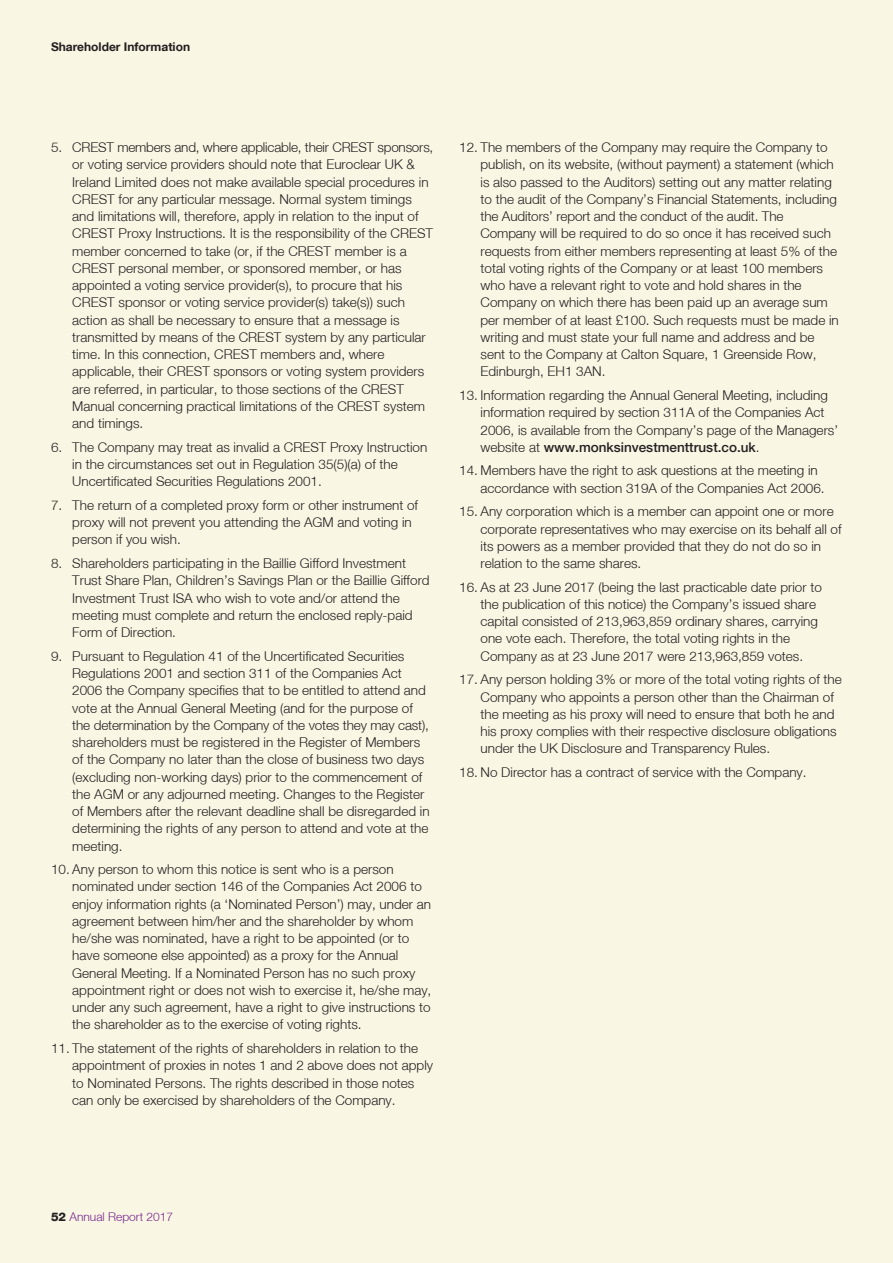
<style>
.page{position:relative;width:893px;height:1263px;background:#f9f6e4}
.page>*{position:absolute;margin:0;border:0;box-sizing:border-box;transform-origin:0 0}
.t1{font:300 13.5px/17.2px "Helvetica Neue LT";color:#231f20}
.t2{font:500 13.5px "Helvetica Neue LT Std";color:#231f20}
.t3{font:700 12px "Helvetica Neue LT";color:#231f20}
.t4{font:300 12px "Helvetica Neue LT";color:#77278d}
.s1{font-family:"Helvetica Neue LT";font-weight:300}
.s2{font-weight:800;color:#231f20}
</style>
<div class="page">
<p class="t3" style="left:51px;top:39px;width:141px">Shareholder Information</p>
<p class="t1" style="left:72px;top:138px;width:363px;text-indent:-21px">5. CREST members and, where applicable, their CREST sponsors, or voting service providers should note that Euroclear UK &amp; Ireland Limited does not make available special procedures in CREST for any particular message. Normal system timings and limitations will, therefore, apply in relation to the input of CREST Proxy Instructions. It is the responsibility of the CREST member concerned to take (or, if the CREST member is a CREST personal member, or sponsored member, or has appointed a voting service provider(s), to procure that his CREST sponsor or voting service provider(s) take(s)) such action as shall be necessary to ensure that a message is transmitted by means of the CREST system by any particular time. In this connection, CREST members and, where applicable, their CREST sponsors or voting system providers are referred, in particular, to those sections of the CREST Manual concerning practical limitations of the CREST system and timings.</p>
<p class="t1" style="left:72px;top:438px;width:357px;text-indent:-21px">6. The Company may treat as invalid a CREST Proxy Instruction in the circumstances set out in Regulation 35(5)(a) of the<br>Uncertificated Securities Regulations 2001.</p>
<p class="t1" style="left:72px;top:496px;width:347px;text-indent:-21px">7. The return of a completed proxy form or other instrument of proxy will not prevent you attending the AGM and voting in person if you wish.</p>
<p class="t1" style="left:72px;top:554px;width:359px;text-indent:-21px">8. Shareholders participating in the Baillie Gifford Investment Trust Share Plan, Children’s Savings Plan or the Baillie Gifford Investment Trust ISA who wish to vote and/or attend the meeting must complete and return the enclosed reply-paid Form of Direction.</p>
<p class="t1" style="left:72px;top:647px;width:359px;text-indent:-21px">9. Pursuant to Regulation 41 of the Uncertificated Securities Regulations 2001 and section 311 of the Companies Act 2006 the Company specifies that to be entitled to attend and vote at the Annual General Meeting (and for the purpose of the determination by the Company of the votes they may cast), shareholders must be registered in the Register of Members of the Company no later than the close of business two days (excluding non-working days) prior to the commencement of the AGM or any adjourned meeting. Changes to the Register of Members after the relevant deadline shall be disregarded in determining the rights of any person to attend and vote at the meeting.</p>
<p class="t1" style="left:72px;top:860px;width:361px;text-indent:-21px">10. Any person to whom this notice is sent who is a person nominated under section 146 of the Companies Act 2006 to enjoy information rights (a ‘Nominated Person’) may, under an agreement between him/her and the shareholder by whom he/she was nominated, have a right to be appointed (or to have someone else appointed) as a proxy for the Annual General Meeting. If a Nominated Person has no such proxy appointment right or does not wish to exercise it, he/she may, under any such agreement, have a right to give instructions to the shareholder as to the exercise of voting rights.</p>
<p class="t1" style="left:72px;top:1039px;width:362px;text-indent:-21px">11. The statement of the rights of shareholders in relation to the appointment of proxies in notes 1 and 2 above does not apply to Nominated Persons. The rights described in those notes can only be exercised by shareholders of the Company.</p>
<p class="t1" style="left:480px;top:138px;width:360px;text-indent:-21px">12. The members of the Company may require the Company to publish, on its website, (without payment) a statement (which is also passed to the Auditors) setting out any matter relating to the audit of the Company’s Financial Statements, including the Auditors’ report and the conduct of the audit. The Company will be required to do so once it has received such requests from either members representing at least 5% of the total voting rights of the Company or at least 100 members who have a relevant right to vote and hold shares in the Company on which there has been paid up an average sum per member of at least £100. Such requests must be made in writing and must state your full name and address and be sent to the Company at Calton Square, 1 Greenside Row, Edinburgh, EH1 3AN.</p>
<p class="t1" style="left:480px;top:386px;width:359px;text-indent:-21px">13. Information regarding the Annual General Meeting, including information required by section 311A of the Companies Act<br>2006, is available from the Company’s page of the Managers’</p>
<p class="t2" style="left:480px;top:439px;width:281px"><span class="s1">website at</span> www.monksinvestmenttrust.co.uk<span class="s1">.</span></p>
<p class="t1" style="left:480px;top:462px;width:346px;text-indent:-21px">14. Members have the right to ask questions at the meeting in accordance with section 319A of the Companies Act 2006.</p>
<p class="t1" style="left:480px;top:503px;width:363px;text-indent:-21px">15. Any corporation which is a member can appoint one or more corporate representatives who may exercise on its behalf all of its powers as a member provided that they do not do so in relation to the same shares.</p>
<p class="t1" style="left:480px;top:578px;width:343px;text-indent:-21px">16. As at 23 June 2017 (being the last practicable date prior to the publication of this notice) the Company’s issued share capital consisted of 213,963,859 ordinary shares, carrying one vote each. Therefore, the total voting rights in the Company as at 23 June 2017 were 213,963,859 votes.</p>
<p class="t1" style="left:480px;top:671px;width:363px;text-indent:-21px">17. Any person holding 3% or more of the total voting rights of the Company who appoints a person other than the Chairman of the meeting as his proxy will need to ensure that both he and his proxy complies with their respective disclosure obligations under the UK Disclosure and Transparency Rules.</p>
<p class="t1" style="left:459px;top:763px;width:349px">18. No Director has a contract of service with the Company.</p>
<p class="t4" style="left:51px;top:1209px;width:124px"><span class="s2">52</span> Annual Report 2017</p>
</div>
